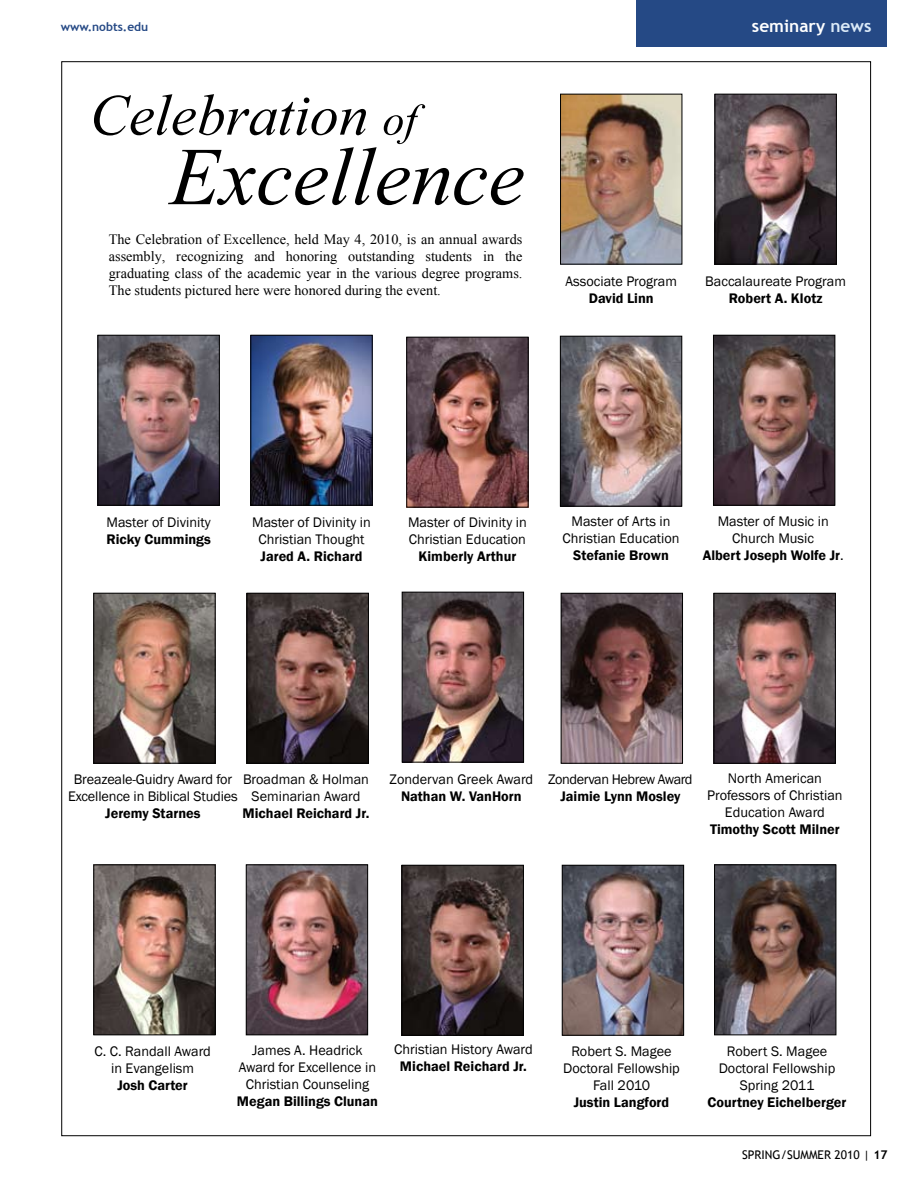
<style>
.page{position:relative;width:918px;height:1188px;background:#fff}
.page>*{position:absolute;margin:0;border:0;box-sizing:border-box;transform-origin:0 0}
.t1{font:700 17.25px "Trebuchet MS";color:#fff}
.t2{font:14.25px/17.1px "Franklin Gothic";color:#000;text-align:center}
.t3{font:600 14.25px "Franklin Gothic";color:#000}
.t4{font:14.25px/17.1px "Times New Roman";color:#000;text-align:justify}
.t5{font:14.25px "Franklin Gothic";letter-spacing:-.03em;color:#000}
.t6{font:12px "Trebuchet MS";color:#000}
.t7{font:700 12px "Trebuchet MS";color:#254985}
.s1{color:#dbeaf8}
.s2{font-weight:600}
.s3{font-weight:700}
</style>
<div class="page">
<img style="left:95px;top:866px;width:119px;height:167px">
<div style="left:93px;top:864px;width:123px;height:171px;border:1px solid #000"></div>
<div style="left:637px;top:0;width:250px;height:47px;background:#254985"></div>
<img style="left:252px;top:337px;width:119px;height:167px">
<div style="left:250px;top:335px;width:123px;height:171px;border:1px solid #000"></div>
<img style="left:562px;top:96px;width:118px;height:167px">
<div style="left:560px;top:94px;width:122px;height:171px;border:1px solid #000"></div>
<img style="left:717px;top:96px;width:118px;height:167px">
<div style="left:715px;top:94px;width:122px;height:171px;border:1px solid #000"></div>
<img style="left:100px;top:337px;width:118px;height:167px">
<div style="left:98px;top:335px;width:122px;height:171px;border:1px solid #000"></div>
<img style="left:562px;top:338px;width:118px;height:167px">
<div style="left:560px;top:336px;width:122px;height:171px;border:1px solid #000"></div>
<img style="left:715px;top:337px;width:118px;height:167px">
<div style="left:713px;top:335px;width:122px;height:171px;border:1px solid #000"></div>
<img style="left:408px;top:339px;width:119px;height:167px">
<div style="left:406px;top:337px;width:123px;height:171px;border:1px solid #000"></div>
<img style="left:95px;top:595px;width:119px;height:167px">
<div style="left:93px;top:593px;width:123px;height:171px;border:1px solid #000"></div>
<img style="left:563px;top:595px;width:118px;height:167px">
<div style="left:561px;top:593px;width:122px;height:171px;border:1px solid #000"></div>
<img style="left:249px;top:595px;width:118px;height:167px">
<div style="left:247px;top:593px;width:122px;height:171px;border:1px solid #000"></div>
<img style="left:404px;top:594px;width:118px;height:167px">
<div style="left:402px;top:592px;width:122px;height:171px;border:1px solid #000"></div>
<img style="left:716px;top:595px;width:118px;height:167px">
<div style="left:714px;top:593px;width:122px;height:171px;border:1px solid #000"></div>
<img style="left:404px;top:867px;width:118px;height:167px">
<div style="left:402px;top:865px;width:122px;height:171px;border:1px solid #000"></div>
<img style="left:248px;top:866px;width:118px;height:167px">
<div style="left:246px;top:864px;width:122px;height:171px;border:1px solid #000"></div>
<img style="left:564px;top:867px;width:118px;height:167px">
<div style="left:562px;top:865px;width:122px;height:171px;border:1px solid #000"></div>
<img style="left:716px;top:866px;width:118px;height:167px">
<div style="left:714px;top:864px;width:122px;height:171px;border:1px solid #000"></div>
<svg style="left:94px;top:94px;width:430px;height:111px"></svg>
<p class="t7" style="left:61px;top:19px;width:89px">www.nobts.edu</p>
<p class="t1" style="left:752px;top:15px;width:121px">seminary <span class="s1">news</span></p>
<p class="t4" style="left:109px;top:230px;width:415px">The Celebration of Excellence, held May 4, 2010, is an annual awards assembly, recognizing and honoring outstanding students in the graduating class of the academic year in the various degree programs.<br>The students pictured here were honored during the event.</p>
<p class="t2" style="left:566px;top:273px;width:113px">Associate Program</p>
<p class="t3" style="left:589px;top:290px;width:66px">David Linn</p>
<p class="t2" style="left:705px;top:273px;width:142px">Baccalaureate Program</p>
<p class="t3" style="left:729px;top:290px;width:95px">Robert A. Klotz</p>
<p class="t2" style="left:107px;top:514px;width:106px">Master of Divinity</p>
<p class="t3" style="left:106px;top:531px;width:106px">Ricky Cummings</p>
<p class="t2" style="left:252px;top:514px;width:120px">Master of Divinity in<br>Christian Thought</p>
<p class="t3" style="left:261px;top:548px;width:103px">Jared A. Richard</p>
<p class="t2" style="left:408px;top:514px;width:120px;text-align:left">Master of Divinity in<br>Christian Education</p>
<p class="t3" style="left:419px;top:548px;width:99px">Kimberly Arthur</p>
<p class="t2" style="left:563px;top:513px;width:119px">Master of Arts in<br>Christian Education</p>
<p class="t3" style="left:573px;top:546px;width:97px">Stefanie Brown</p>
<p class="t2" style="left:703px;top:513px;width:143px">Master of Music in<br>Church Music<br><span class="s2">Albert Joseph Wolfe Jr</span>.</p>
<p class="t2" style="left:68px;top:771px;width:171px">Breazeale-Guidry Award for<br>Excellence in Biblical Studies</p>
<p class="t3" style="left:105px;top:805px;width:97px">Jeremy Starnes</p>
<p class="t2" style="left:243px;top:771px;width:127px">Broadman &amp; Holman<br>Seminarian Award</p>
<p class="t3" style="left:242px;top:805px;width:128px">Michael Reichard Jr.</p>
<p class="t2" style="left:390px;top:771px;width:145px">Zondervan Greek Award</p>
<p class="t3" style="left:401px;top:787px;width:122px">Nathan W. VanHorn</p>
<p class="t5" style="left:548px;top:770px;width:146px">Zondervan Hebrew Award</p>
<p class="t3" style="left:560px;top:787px;width:121px">Jaimie Lynn Mosley</p>
<p class="t2" style="left:707px;top:770px;width:137px">North American<br>Professors of Christian<br>Education Award</p>
<p class="t3" style="left:710px;top:820px;width:131px">Timothy Scott Milner</p>
<p class="t2" style="left:94px;top:1043px;width:118px">C. C. Randall Award in Evangelism</p>
<p class="t3" style="left:117px;top:1076px;width:72px">Josh Carter</p>
<p class="t2" style="left:239px;top:1042px;width:139px">James A. Headrick<br>Award for Excellence in<br>Christian Counseling</p>
<p class="t3" style="left:237px;top:1092px;width:143px">Megan Billings Clunan</p>
<p class="t2" style="left:394px;top:1041px;width:140px">Christian History Award</p>
<p class="t3" style="left:400px;top:1058px;width:128px">Michael Reichard Jr.</p>
<p class="t2" style="left:563px;top:1043px;width:118px">Robert S. Magee<br>Doctoral Fellowship<br>Fall 2010</p>
<p class="t3" style="left:574px;top:1093px;width:97px">Justin Langford</p>
<p class="t2" style="left:719px;top:1043px;width:118px">Robert S. Magee<br>Doctoral Fellowship<br>Spring 2011</p>
<p class="t3" style="left:708px;top:1093px;width:140px">Courtney Eichelberger</p>
<p class="t6" style="left:742px;top:1147px;width:147px">SPRING/SUMMER 2010 | <span class="s3">17</span></p>
</div>
